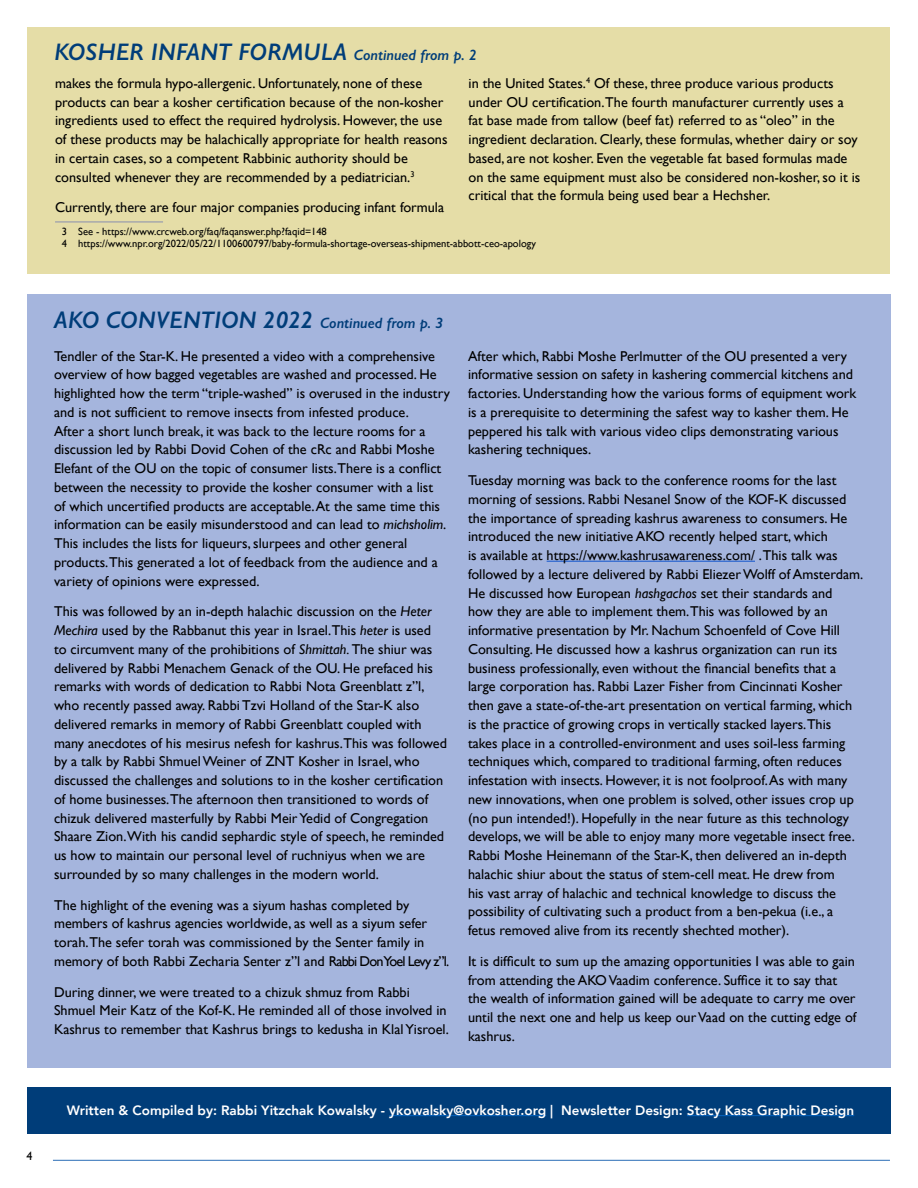
<style>
.page{position:relative;width:918px;height:1188px;background:#fff}
.page>*{position:absolute;margin:0;border:0;box-sizing:border-box;transform-origin:0 0}
.t1{font:italic 600 24px "Gill Sans";color:#003d79}
.t2{font:14.25px/18.8px "Gill Sans";color:#000}
.t3{font:800 13.5px "Avenir";color:#fff}
.t4{font:12px "Gill Sans";color:#000}
.t5{font:10.5px/12.6px "Gill Sans";color:#000}
.s1{font-size:15px}
.s2{font-style:italic}
</style>
<div class="page">
<hr style="left:53px;top:1160px;width:837px;height:1px;background:#2b6db6">
<div style="left:27px;top:27px;width:863px;height:247px;background:#e5dda7"></div>
<div style="left:27px;top:294px;width:864px;height:773px;background:#a5b5dd"></div>
<div style="left:27px;top:1088px;width:864px;height:46px;background:#003d79"></div>
<hr style="left:389px;top:1115px;width:157px;height:1px;background:#0563c1">
<hr style="left:687px;top:1115px;width:167px;height:1px;background:#0563c1">
<hr style="left:55px;top:221px;width:108px;height:2px;background:#a7a9ac">
<hr style="left:547px;top:561px;width:208px;height:1px;background:#15c">
<h1 class="t1" style="left:54px;top:38px;width:424px">KOSHER INFANT FORMULA <span class="s1">Continued from p. 2</span></h1>
<p class="t2" style="left:469px;top:73px;width:393px">in the United States.<sup>4</sup> Of these, three produce various products under OU certification.The fourth manufacturer currently uses a fat base made from tallow (beef fat) referred to as “oleo” in the ingredient declaration. Clearly, these formulas, whether dairy or soy based, are not kosher. Even the vegetable fat based formulas made on the same equipment must also be considered non-kosher, so it is critical that the formula being used bear a Hechsher.</p>
<p class="t2" style="left:55px;top:73px;width:394px">makes the formula hypo-allergenic. Unfortunately, none of these products can bear a kosher certification because of the non-kosher ingredients used to effect the required hydrolysis. However, the use of these products may be halachically appropriate for health reasons in certain cases, so a competent Rabbinic authority should be consulted whenever they are recommended by a pediatrician.<sup>3</sup></p>
<p class="t2" style="left:55px;top:198px;width:391px">Currently, there are four major companies producing infant formula</p>
<p class="t5" style="left:62px;top:225px;width:476px">3 See - https://www.crcweb.org/faq/faqanswer.php?faqid=148<br>4 https://www.npr.org/2022/05/22/1100600797/baby-formula-shortage-overseas-shipment-abbott-ceo-apology</p>
<h1 class="t1" style="left:54px;top:305px;width:391px">AKO CONVENTION 2022 <span class="s1">Continued from p. 3</span></h1>
<p class="t2" style="left:54px;top:346px;width:397px">Tendler of the Star-K. He presented a video with a comprehensive overview of how bagged vegetables are washed and processed. He highlighted how the term “triple-washed” is overused in the industry and is not sufficient to remove insects from infested produce.<br>After a short lunch break, it was back to the lecture rooms for a discussion led by Rabbi Dovid Cohen of the cRc and Rabbi Moshe Elefant of the OU on the topic of consumer lists.There is a conflict between the necessity to provide the kosher consumer with a list<br>of which uncertified products are acceptable. At the same time this information can be easily misunderstood and can lead to <span class="s2">michsholim</span>.<br>This includes the lists for liqueurs, slurpees and other general products.This generated a lot of feedback from the audience and a variety of opinions were expressed.</p>
<p class="t2" style="left:54px;top:602px;width:394px">This was followed by an in-depth halachic discussion on the <span class="s2">Heter Mechira</span> used by the Rabbanut this year in Israel.This <span class="s2">heter</span> is used to circumvent many of the prohibitions of <span class="s2">Shmittah.</span> The shiur was delivered by Rabbi Menachem Genack of the OU. He prefaced his remarks with words of dedication to Rabbi Nota Greenblatt z”l, who recently passed away. Rabbi Tzvi Holland of the Star-K also delivered remarks in memory of Rabbi Greenblatt coupled with many anecdotes of his mesirus nefesh for kashrus.This was followed by a talk by Rabbi Shmuel Weiner of ZNT Kosher in Israel, who discussed the challenges and solutions to in the kosher certification of home businesses.The afternoon then transitioned to words of chizuk delivered masterfully by Rabbi Meir Yedid of Congregation Shaare Zion.With his candid sephardic style of speech, he reminded us how to maintain our personal level of ruchniyus when we are surrounded by so many challenges in the modern world.</p>
<p class="t2" style="left:54px;top:895px;width:397px">The highlight of the evening was a siyum hashas completed by members of kashrus agencies worldwide, as well as a siyum sefer torah.The sefer torah was commissioned by the Senter family in memory of both Rabbi Zecharia Senter z”l and Rabbi Don Yoel Levy z”l.</p>
<p class="t2" style="left:54px;top:982px;width:396px">During dinner, we were treated to a chizuk shmuz from Rabbi<br>Shmuel Meir Katz of the Kof-K. He reminded all of those involved in<br>Kashrus to remember that Kashrus brings to kedusha in Klal Yisroel.</p>
<p class="t2" style="left:468px;top:346px;width:390px">After which, Rabbi Moshe Perlmutter of the OU presented a very informative session on safety in kashering commercial kitchens and factories. Understanding how the various forms of equipment work is a prerequisite to determining the safest way to kasher them. He peppered his talk with various video clips demonstrating various kashering techniques.</p>
<p class="t2" style="left:468px;top:471px;width:397px">Tuesday morning was back to the conference rooms for the last morning of sessions. Rabbi Nesanel Snow of the KOF-K discussed the importance of spreading kashrus awareness to consumers. He introduced the new initiative AKO recently helped start, which<br>is available at https://www.kashrusawareness.com/ .This talk was followed by a lecture delivered by Rabbi Eliezer Wolff of Amsterdam.<br>He discussed how European <span class="s2">hashgachos</span> set their standards and<br>how they are able to implement them.This was followed by an informative presentation by Mr. Nachum Schoenfeld of Cove Hill Consulting. He discussed how a kashrus organization can run its business professionally, even without the financial benefits that a large corporation has. Rabbi Lazer Fisher from Cincinnati Kosher then gave a state-of-the-art presentation on vertical farming, which is the practice of growing crops in vertically stacked layers.This takes place in a controlled-environment and uses soil-less farming techniques which, compared to traditional farming, often reduces infestation with insects. However, it is not foolproof. As with many new innovations, when one problem is solved, other issues crop up (no pun intended!). Hopefully in the near future as this technology develops, we will be able to enjoy many more vegetable insect free.<br>Rabbi Moshe Heinemann of the Star-K, then delivered an in-depth halachic shiur about the status of stem-cell meat. He drew from<br>his vast array of halachic and technical knowledge to discuss the possibility of cultivating such a product from a ben-pekua (i.e., a fetus removed alive from its recently shechted mother).</p>
<p class="t2" style="left:468px;top:952px;width:390px">It is difficult to sum up the amazing opportunities I was able to gain from attending the AKO Vaadim conference. Suffice it to say that the wealth of information gained will be adequate to carry me over until the next one and help us keep our Vaad on the cutting edge of kashrus.</p>
<p class="t4" style="left:26px;top:1148px;width:7px">4</p>
<p class="t3" style="left:67px;top:1099px;width:789px">Written &amp; Compiled by: Rabbi Yitzchak Kowalsky - ykowalsky@ovkosher.org | Newsletter Design: Stacy Kass Graphic Design</p>
</div>
